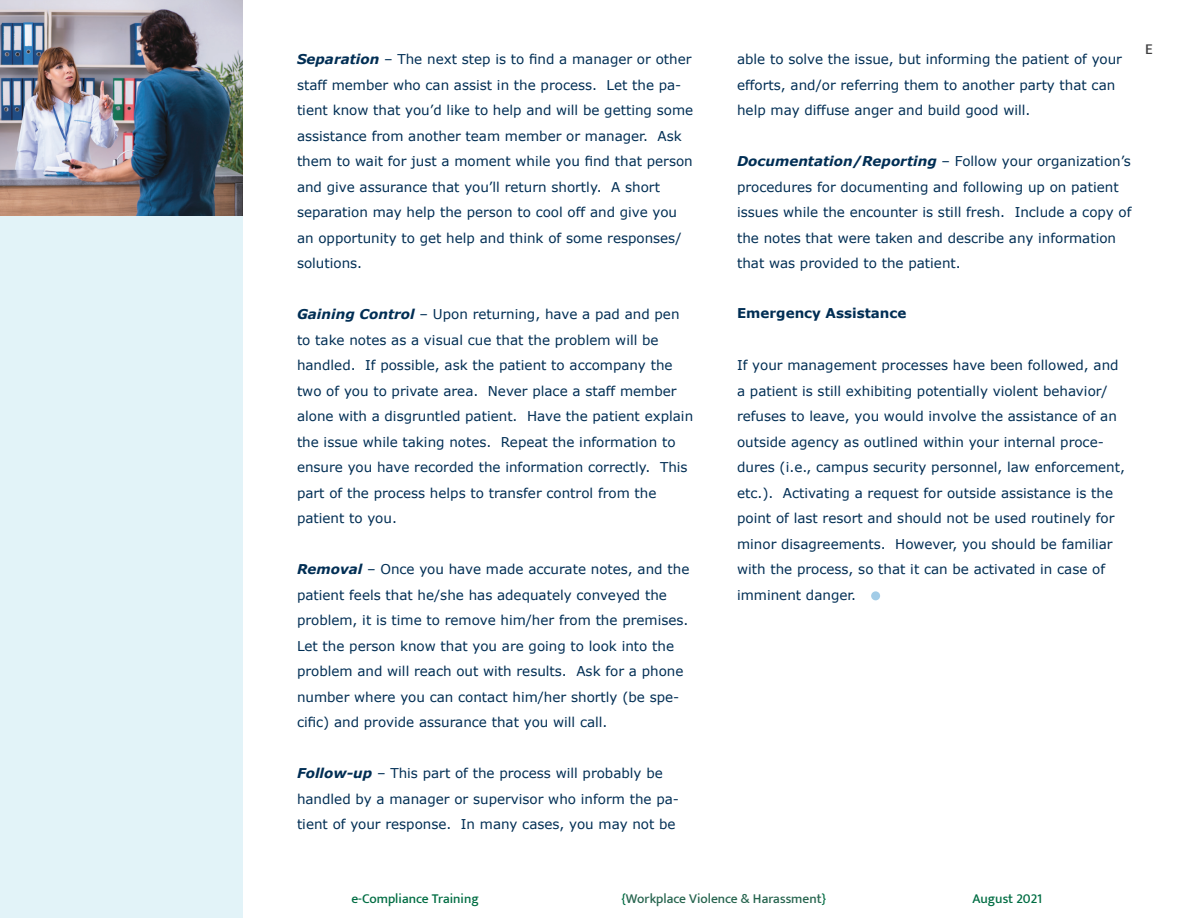
<style>
.page{position:relative;width:1188px;height:918px;background:#fff}
.page>*{position:absolute;margin:0;border:0;box-sizing:border-box;transform-origin:0 0}
.t1{font:500 15px "Mukta Vaani";color:#3e3e3f}
.t2{font:13.5px/25.5px "Verdana";color:#002e54}
.t3{font:500 13.5px "Mukta Vaani";color:#016d43}
.t4{font:500 13.5px "Mukta Vaani";color:#27654f}
.t5{font:700 13.5px "Verdana";color:#002e54}
.s1{font-weight:700;font-style:italic}
.s2{color:#016d43}
</style>
<div class="page">
<div style="left:0;top:216px;width:243px;height:702px;background:#e2f3f8"></div>
<img style="left:0;top:0;width:243px;height:216px">
<div style="left:871px;top:591px;width:9px;height:9px;background:#a2cce7;border-radius:50%"></div>
<p class="t2" style="left:297px;top:47px;width:398px"><span class="s1">Separation</span> – The next step is to find a manager or other staff member who can assist in the process. Let the pa&shy;tient know that you’d like to help and will be getting some assistance from another team member or manager. Ask them to wait for just a moment while you find that person and give assurance that you’ll return shortly. A short separation may help the person to cool off and give you an opportunity to get help and think of some responses/ solutions.</p>
<p class="t2" style="left:297px;top:302px;width:398px"><span class="s1">Gaining Control</span> – Upon returning, have a pad and pen to take notes as a visual cue that the problem will be handled. If possible, ask the patient to accompany the two of you to private area. Never place a staff member alone with a disgruntled patient. Have the patient explain the issue while taking notes. Repeat the information to ensure you have recorded the information correctly. This part of the process helps to transfer control from the patient to you.</p>
<p class="t2" style="left:297px;top:557px;width:394px"><span class="s1">Removal</span> – Once you have made accurate notes, and the patient feels that he/she has adequately conveyed the problem, it is time to remove him/her from the premises.<br>Let the person know that you are going to look into the problem and will reach out with results. Ask for a phone number where you can contact him/her shortly (be spe&shy;cific) and provide assurance that you will call.</p>
<p class="t2" style="left:297px;top:761px;width:383px"><span class="s1">Follow-up</span> – This part of the process will probably be handled by a manager or supervisor who inform the pa&shy;tient of your response. In many cases, you may not be</p>
<p class="t2" style="left:737px;top:47px;width:386px">able to solve the issue, but informing the patient of your efforts, and/or referring them to another party that can help may diffuse anger and build good will.</p>
<p class="t2" style="left:737px;top:149px;width:396px"><span class="s1">Documentation/Reporting</span> – Follow your organization’s procedures for documenting and following up on patient issues while the encounter is still fresh. Include a copy of the notes that were taken and describe any information that was provided to the patient.</p>
<p class="t5" style="left:737px;top:304px;width:171px">Emergency Assistance</p>
<p class="t2" style="left:737px;top:353px;width:389px">If your management processes have been followed, and a patient is still exhibiting potentially violent behavior/ refuses to leave, you would involve the assistance of an outside agency as outlined within your internal proce&shy;dures (i.e., campus security personnel, law enforcement, etc.). Activating a request for outside assistance is the point of last resort and should not be used routinely for minor disagreements. However, you should be familiar with the process, so that it can be activated in case of imminent danger.</p>
<p class="t1" style="left:1145px;top:40px;width:9px">E</p>
<p class="t3" style="left:351px;top:890px;width:129px">e-Compliance Training</p>
<p class="t4" style="left:621px;top:890px;width:206px"><span class="s2">{</span>Workplace Violence &amp; Harassment<span class="s2">}</span></p>
<p class="t3" style="left:972px;top:890px;width:71px">August 2021</p>
</div>
